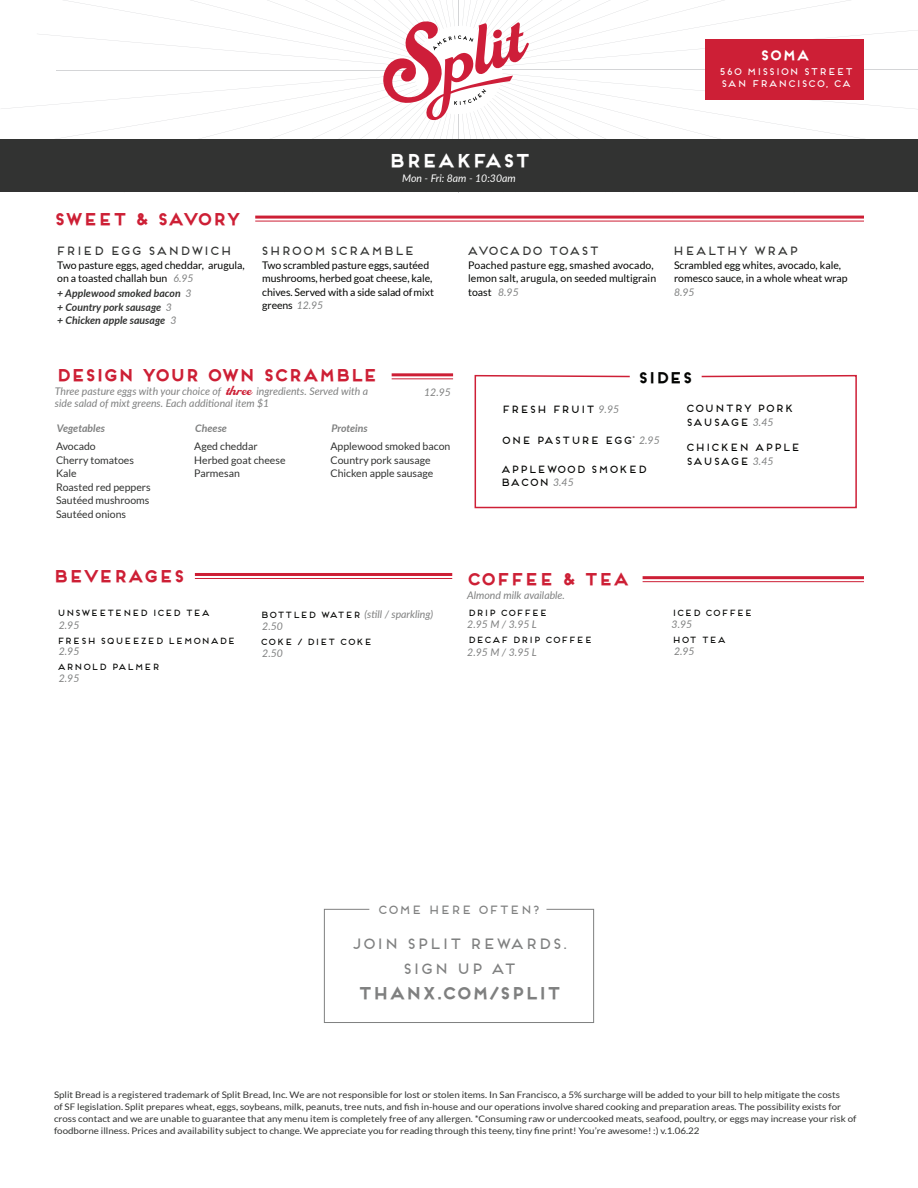
<style>
.page{position:relative;width:918px;height:1188px;background:#fff}
.page>*{position:absolute;margin:0;border:0;box-sizing:border-box;transform-origin:0 0}
.t1{font:700 18px "Frontage";letter-spacing:-.08em;color:#fff}
.t2{font:700 16.5px "Frontage";letter-spacing:-.08em;color:#cd1f35}
.t3{font:700 16.5px "Frontage";letter-spacing:-.1em;color:#cd1f35}
.t4{font:700 16.5px "Frontage";letter-spacing:-.08em;color:#7f8080}
.t5{font:15px "Frontage";letter-spacing:-.08em;color:#7f8080}
.t6{font:700 15px "Frontage";letter-spacing:-.1em;color:#040503}
.t7{font:700 13.5px "Frontage";color:#fff}
.copy{font:12px "Frontage";letter-spacing:-.08em;color:#323332}
.t8{font:12px "Frontage";letter-spacing:-.08em;color:#7f8080}
.copy-2{font:12px "Frontage";letter-spacing:-.1em;color:#323332}
.Descrption_copy{font:10.5px/13.5px "Lato";color:#040503}
.copy-3{font:italic 10.5px/12px "Lato";color:#7f8080}
.copy-4{font:10.5px "Lato";color:#323332}
.t9{font:10.5px/13.5px "Frontage";letter-spacing:-.08em;color:#040503}
.copy-5{font:italic 700 10.5px "Lato";color:#323332}
.t10{font:italic 700 10.5px "Lato";color:#7f8080}
.t11{font:italic 10.5px "Lato";color:#fff}
.Descrption_copy-2{font:italic 10.5px "Lato";color:#7f8080}
.t12{font:9.75px "Frontage";letter-spacing:-.08em;color:#fff}
.t13{font:9px/12px "Lato";color:#323332;scale:1.09 1}
.copy-6{font:9px "Frontage";letter-spacing:-.08em;color:#040503}
.Descrption_copy-3{font:9px "Frontage";letter-spacing:-.08em;color:#040503}
.t14{font:3px "Frontage";color:#231f20}
.s1{font-style:italic;color:#7f8080}
.s2{font-weight:400;color:#7f8080}
.s3{font-family:"LHF Royal Script";font-style:normal;font-size:16.5px;color:#cd1f35}
.s4{font-family:"Lato";font-style:italic;color:#7f8080}
.s5{font-family:"Frontage";font-style:normal;font-size:9px;color:#040503}
</style>
<div class="page">
<svg style="left:0;top:0;width:918px;height:140px"></svg>
<div style="left:0;top:140px;width:918px;height:52px;background:#323332"></div>
<hr style="left:255px;top:216px;width:609px;height:3px;background:#cd1f35">
<hr style="left:255px;top:221px;width:609px;height:1px;background:#cd1f35">
<hr style="left:392px;top:373px;width:61px;height:3px;background:#cd1f35">
<hr style="left:392px;top:378px;width:61px;height:1px;background:#cd1f35">
<svg style="left:474px;top:374px;width:383px;height:135px"></svg>
<hr style="left:195px;top:573px;width:257px;height:3px;background:#cd1f35">
<hr style="left:195px;top:578px;width:257px;height:1px;background:#cd1f35">
<hr style="left:643px;top:576px;width:221px;height:3px;background:#cd1f35">
<hr style="left:643px;top:581px;width:221px;height:1px;background:#cd1f35">
<svg style="left:324px;top:909px;width:270px;height:114px"></svg>
<div style="left:705px;top:39px;width:159px;height:60px;background:#cd1f36"></div>
<p class="t7" style="left:759px;top:47px;width:52px">SOMA</p>
<p class="t12" style="left:718px;top:66px;width:137px">560 MISSION STREET</p>
<p class="t12" style="left:720px;top:78px;width:132px">SAN FRANCISCO, CA</p>
<p class="t2" style="left:53px;top:209px;width:189px">SWEET &amp; SAVORY</p>
<p class="copy" style="left:55px;top:244px;width:179px">FRIED EGG SANDWICH</p>
<p class="Descrption_copy" style="left:57px;top:258px;width:189px">Two pasture eggs, aged cheddar, arugula, on a toasted challah bun <span class="s1">6.95</span></p>
<p class="copy-5" style="left:57px;top:286px;width:136px">+ Applewood smoked bacon <span class="s2">3</span></p>
<p class="copy-5" style="left:57px;top:299px;width:116px">+ Country pork sausage <span class="s2">3</span></p>
<p class="copy-5" style="left:57px;top:313px;width:121px">+ Chicken apple sausage <span class="s2">3</span></p>
<p class="t1" style="left:387px;top:149px;width:145px">BREAKFAST</p>
<p class="t11" style="left:402px;top:170px;width:115px">Mon - Fri: 8am - 10:30am</p>
<p class="copy" style="left:260px;top:244px;width:157px">SHROOM SCRAMBLE</p>
<p class="Descrption_copy" style="left:262px;top:258px;width:173px">Two scrambled pasture eggs, sautéed mushrooms, herbed goat cheese, kale, chives. Served with a side salad of mixt greens <span class="s1">12.95</span></p>
<p class="copy-2" style="left:466px;top:244px;width:135px">AVOCADO TOAST</p>
<p class="Descrption_copy" style="left:468px;top:258px;width:190px">Poached pasture egg, smashed avocado, lemon salt, arugula, on seeded multigrain toast <span class="s1">8.95</span></p>
<p class="copy" style="left:672px;top:244px;width:128px">HEALTHY WRAP</p>
<p class="Descrption_copy" style="left:674px;top:258px;width:175px">Scrambled egg whites, avocado, kale, romesco sauce, in a whole wheat wrap<br><span class="s1">8.95</span></p>
<p class="t3" style="left:55px;top:365px;width:324px">DESIGN YOUR OWN SCRAMBLE</p>
<p class="copy-3" style="left:55px;top:385px;width:315px">Three pasture eggs with your choice of <span class="s3">three</span> ingredients. Served with a side salad of mixt greens. Each additional item $1</p>
<p class="t10" style="left:331px;top:421px;width:38px">Proteins</p>
<p class="copy-4" style="left:331px;top:440px;width:121px">Applewood smoked bacon</p>
<p class="copy-4" style="left:331px;top:454px;width:102px">Country pork sausage</p>
<p class="copy-4" style="left:331px;top:467px;width:104px">Chicken apple sausage</p>
<p class="copy-3" style="left:424px;top:386px;width:28px">12.95</p>
<p class="t10" style="left:57px;top:421px;width:50px">Vegetables</p>
<p class="copy-4" style="left:56px;top:440px;width:41px">Avocado</p>
<p class="copy-4" style="left:56px;top:454px;width:79px">Cherry tomatoes</p>
<p class="copy-4" style="left:56px;top:467px;width:22px">Kale</p>
<p class="copy-4" style="left:56px;top:481px;width:96px">Roasted red peppers</p>
<p class="copy-4" style="left:56px;top:494px;width:95px">Sautéed mushrooms</p>
<p class="copy-4" style="left:56px;top:508px;width:72px">Sautéed onions</p>
<p class="t10" style="left:195px;top:421px;width:33px">Cheese</p>
<p class="copy-4" style="left:194px;top:440px;width:65px">Aged cheddar</p>
<p class="copy-4" style="left:194px;top:454px;width:93px">Herbed goat cheese</p>
<p class="copy-4" style="left:194px;top:467px;width:47px">Parmesan</p>
<p class="t6" style="left:637px;top:368px;width:57px">SIDES</p>
<p class="t9" style="left:501px;top:402px;width:120px">FRESH FRUIT <span class="s4">9.95</span></p>
<p class="t9" style="left:501px;top:433px;width:134px">ONE PASTURE EGG</p>
<p class="t14" style="left:632px;top:435px;width:5px">*</p>
<p class="copy-3" style="left:639px;top:434px;width:22px">2.95</p>
<p class="t9" style="left:500px;top:462px;width:149px">APPLEWOOD SMOKED<br>BACON <span class="s4">3.45</span></p>
<p class="t9" style="left:685px;top:401px;width:111px">COUNTRY PORK<br>SAUSAGE <span class="s4">3.45</span></p>
<p class="t9" style="left:685px;top:440px;width:117px">CHICKEN APPLE<br>SAUSAGE <span class="s4">3.45</span></p>
<p class="t2" style="left:52px;top:566px;width:135px">BEVERAGES</p>
<p class="Descrption_copy-3" style="left:56px;top:607px;width:155px">UNSWEETENED ICED TEA</p>
<p class="copy-3" style="left:59px;top:619px;width:22px">2.95</p>
<p class="Descrption_copy-3" style="left:56px;top:636px;width:181px">FRESH SQUEEZED LEMONADE</p>
<p class="Descrption_copy-2" style="left:59px;top:644px;width:22px">2.95</p>
<p class="Descrption_copy-3" style="left:56px;top:661px;width:105px">ARNOLD PALMER</p>
<p class="Descrption_copy-2" style="left:59px;top:671px;width:22px">2.95</p>
<p class="copy-3" style="left:260px;top:607px;width:175px"><span class="s5">BOTTLED WATER</span> (still / sparkling)</p>
<p class="copy-3" style="left:262px;top:619px;width:22px">2.50</p>
<p class="copy-6" style="left:260px;top:636px;width:114px">COKE / DIET COKE</p>
<p class="copy-3" style="left:262px;top:646px;width:22px">2.50</p>
<p class="t2" style="left:466px;top:569px;width:165px">COFFEE &amp; TEA</p>
<p class="copy-3" style="left:467px;top:589px;width:99px">Almond milk available.</p>
<p class="copy-6" style="left:467px;top:607px;width:82px">DRIP COFFEE</p>
<p class="copy-3" style="left:467px;top:618px;width:71px">2.95 M / 3.95 L</p>
<p class="copy-6" style="left:467px;top:634px;width:127px">DECAF DRIP COFFEE</p>
<p class="copy-3" style="left:467px;top:646px;width:71px">2.95 M / 3.95 L</p>
<p class="copy-6" style="left:672px;top:607px;width:83px">ICED COFFEE</p>
<p class="copy-3" style="left:672px;top:618px;width:22px">3.95</p>
<p class="copy-6" style="left:672px;top:634px;width:56px">HOT TEA</p>
<p class="copy-3" style="left:674px;top:645px;width:22px">2.95</p>
<p class="t8" style="left:377px;top:903px;width:165px">COME HERE OFTEN?</p>
<p class="t5" style="left:350px;top:934px;width:219px">JOIN SPLIT REWARDS.</p>
<p class="t5" style="left:401px;top:960px;width:117px">SIGN UP AT</p>
<p class="t4" style="left:357px;top:983px;width:206px">THANX.COM/SPLIT</p>
<p class="t13" style="left:54px;top:1088px;width:738px">Split Bread is a registered trademark of Split Bread, Inc. We are not responsible for lost or stolen items. In San Francisco, a 5% surcharge will be added to your bill to help mitigate the costs<br>of SF legislation. Split prepares wheat, eggs, soybeans, milk, peanuts, tree nuts, and fish in-house and our operations involve shared cooking and preparation areas. The possibility exists for cross contact and we are unable to guarantee that any menu item is completely free of any allergen. *Consuming raw or undercooked meats, seafood, poultry, or eggs may increase your risk of foodborne illness. Prices and availability subject to change. We appreciate you for reading through this teeny, tiny fine print! You’re awesome! :) v.1.06.22</p>
</div>
